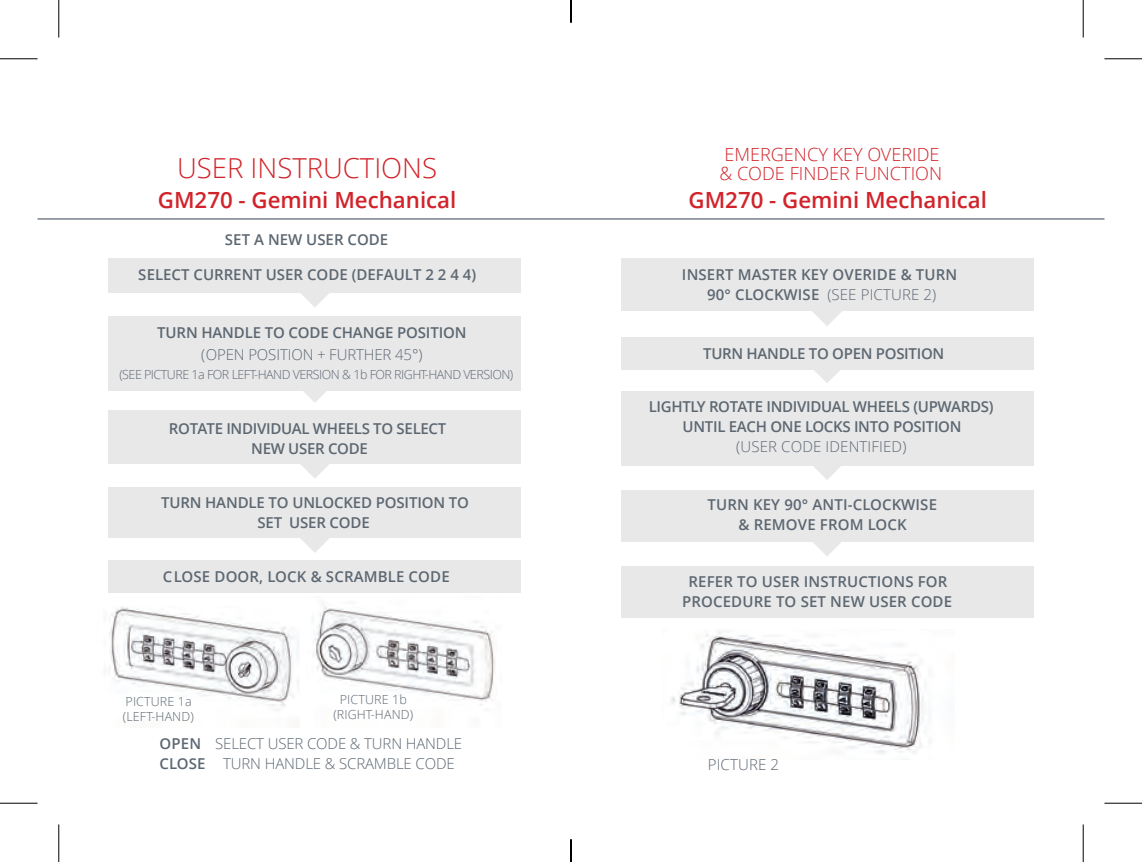
<style>
.page{position:relative;width:1142px;height:862px;background:#fff}
.page>*{position:absolute;margin:0;border:0;box-sizing:border-box;transform-origin:0 0}
.t1{font:300 27.5px "Open Sans";color:#d1232a}
.t2{font:600 22.25px "Open Sans";color:#d1232a}
.t3{font:300 18.25px/19.5px "Open Sans";color:#d1232a}
.t4{font:600 15px/20px "Open Sans";letter-spacing:-.01em;color:#5c6771;text-align:center}
.t5{font:600 15px/20px "Open Sans";letter-spacing:.01em;color:#5c6771;text-align:center}
.t6{font:300 15px/20px "Open Sans";letter-spacing:-.01em;color:#5c6771}
.t7{font:300 15px "Open Sans";letter-spacing:.01em;color:#5c6771}
.t8{font:300 12.5px "Open Sans";letter-spacing:-.04em;color:#5c6771}
.t9{font:300 12.5px/15px "Open Sans";letter-spacing:.01em;color:#5c6771}
.s1{font-weight:600}
.s2{font-weight:300}
</style>
<div class="page">
<img style="left:109px;top:606px;width:189px;height:104px">
<img style="left:671px;top:632px;width:255px;height:122px">
<div style="left:108px;top:258px;width:413px;height:34px;background:#e8e8e9"></div>
<svg style="left:300px;top:292px;width:30px;height:15px"></svg>
<div style="left:108px;top:316px;width:413px;height:75px;background:#e8e8e9"></div>
<svg style="left:303px;top:391px;width:23px;height:12px"></svg>
<div style="left:108px;top:487px;width:413px;height:50px;background:#e8e8e9"></div>
<svg style="left:300px;top:537px;width:30px;height:16px"></svg>
<div style="left:108px;top:560px;width:413px;height:32px;background:#e8e8e9"></div>
<div style="left:108px;top:410px;width:413px;height:53px;background:#e8e8e9"></div>
<svg style="left:300px;top:463px;width:30px;height:15px"></svg>
<hr style="left:38px;top:218px;width:1066px;height:1px;background:#5c6771">
<div style="left:620px;top:258px;width:413px;height:53px;background:#e8e8e9"></div>
<div style="left:620px;top:337px;width:413px;height:32px;background:#e8e8e9"></div>
<div style="left:620px;top:391px;width:413px;height:74px;background:#e8e8e9"></div>
<svg style="left:812px;top:311px;width:30px;height:15px"></svg>
<svg style="left:812px;top:465px;width:30px;height:15px"></svg>
<svg style="left:812px;top:541px;width:30px;height:15px"></svg>
<div style="left:620px;top:490px;width:413px;height:51px;background:#e8e8e9"></div>
<div style="left:620px;top:566px;width:413px;height:52px;background:#e8e8e9"></div>
<svg style="left:812px;top:369px;width:30px;height:14px"></svg>
<img style="left:313px;top:606px;width:182px;height:99px">
<hr style="left:0;top:58px;width:38px;height:1px;background:#000">
<hr style="left:1104px;top:58px;width:38px;height:1px;background:#000">
<hr style="left:0;top:802px;width:38px;height:1px;background:#000">
<hr style="left:1104px;top:802px;width:38px;height:1px;background:#000">
<hr style="left:58px;top:0;width:1px;height:38px;background:#000">
<hr style="left:58px;top:824px;width:1px;height:38px;background:#000">
<hr style="left:1082px;top:0;width:1px;height:38px;background:#000">
<hr style="left:1082px;top:824px;width:1px;height:38px;background:#000">
<svg style="left:570px;top:0;width:1px;height:23px"></svg>
<svg style="left:570px;top:839px;width:1px;height:23px"></svg>
<h1 class="t1" style="left:177px;top:149px;width:261px">USER INSTRUCTIONS</h1>
<h2 class="t2" style="left:158px;top:184px;width:300px">GM270 - Gemini Mechanical</h2>
<p class="t4" style="left:225px;top:229px;width:165px">SET A NEW USER CODE</p>
<p class="t4" style="left:138px;top:264px;width:339px">SELECT CURRENT USER CODE (DEFAULT 2 2 4 4)</p>
<p class="t4" style="left:157px;top:322px;width:311px">TURN HANDLE TO CODE CHANGE POSITION</p>
<p class="t6" style="left:201px;top:344px;width:223px">(OPEN POSITION + FURTHER 45°)</p>
<p class="t8" style="left:119px;top:365px;width:395px">(SEE PICTURE 1a FOR LEFT-HAND VERSION &amp; 1b FOR RIGHT-HAND VERSION)</p>
<p class="t4" style="left:169px;top:418px;width:279px">ROTATE INDIVIDUAL WHEELS TO SELECT<br>NEW USER CODE</p>
<p class="t4" style="left:161px;top:492px;width:309px">TURN HANDLE TO UNLOCKED POSITION TO<br>SET USER CODE</p>
<p class="t5" style="left:163px;top:566px;width:288px">CLOSE DOOR, LOCK &amp; SCRAMBLE CODE</p>
<p class="t9" style="left:123px;top:693px;width:72px">PICTURE 1a (LEFT-HAND)</p>
<p class="t9" style="left:333px;top:691px;width:81px;text-align:center">PICTURE 1b (RIGHT-HAND)</p>
<p class="t6" style="left:159px;top:733px;width:304px"><span class="s1">OPEN</span> SELECT USER CODE &amp; TURN HANDLE<br><span class="s1">CLOSE</span> TURN HANDLE &amp; SCRAMBLE CODE</p>
<p class="t3" style="left:719px;top:144px;width:224px">EMERGENCY KEY OVERIDE &amp; CODE FINDER FUNCTION</p>
<h2 class="t2" style="left:688px;top:184px;width:300px">GM270 - Gemini Mechanical</h2>
<p class="t5" style="left:682px;top:264px;width:277px">INSERT MASTER KEY OVERIDE &amp; TURN<br>90° CLOCKWISE <span class="s2">(SEE PICTURE 2)</span></p>
<p class="t4" style="left:703px;top:343px;width:243px">TURN HANDLE TO OPEN POSITION</p>
<p class="t4" style="left:648px;top:396px;width:346px">LIGHTLY ROTATE INDIVIDUAL WHEELS (UPWARDS)<br>UNTIL EACH ONE LOCKS INTO POSITION</p>
<p class="t7" style="left:736px;top:436px;width:172px">(USER CODE IDENTIFIED)</p>
<p class="t5" style="left:707px;top:494px;width:231px">TURN KEY 90° ANTI-CLOCKWISE &amp; REMOVE FROM LOCK</p>
<p class="t5" style="left:682px;top:571px;width:271px">REFER TO USER INSTRUCTIONS FOR<br>PROCEDURE TO SET NEW USER CODE</p>
<p class="t7" style="left:707px;top:754px;width:73px">PICTURE 2</p>
</div>
